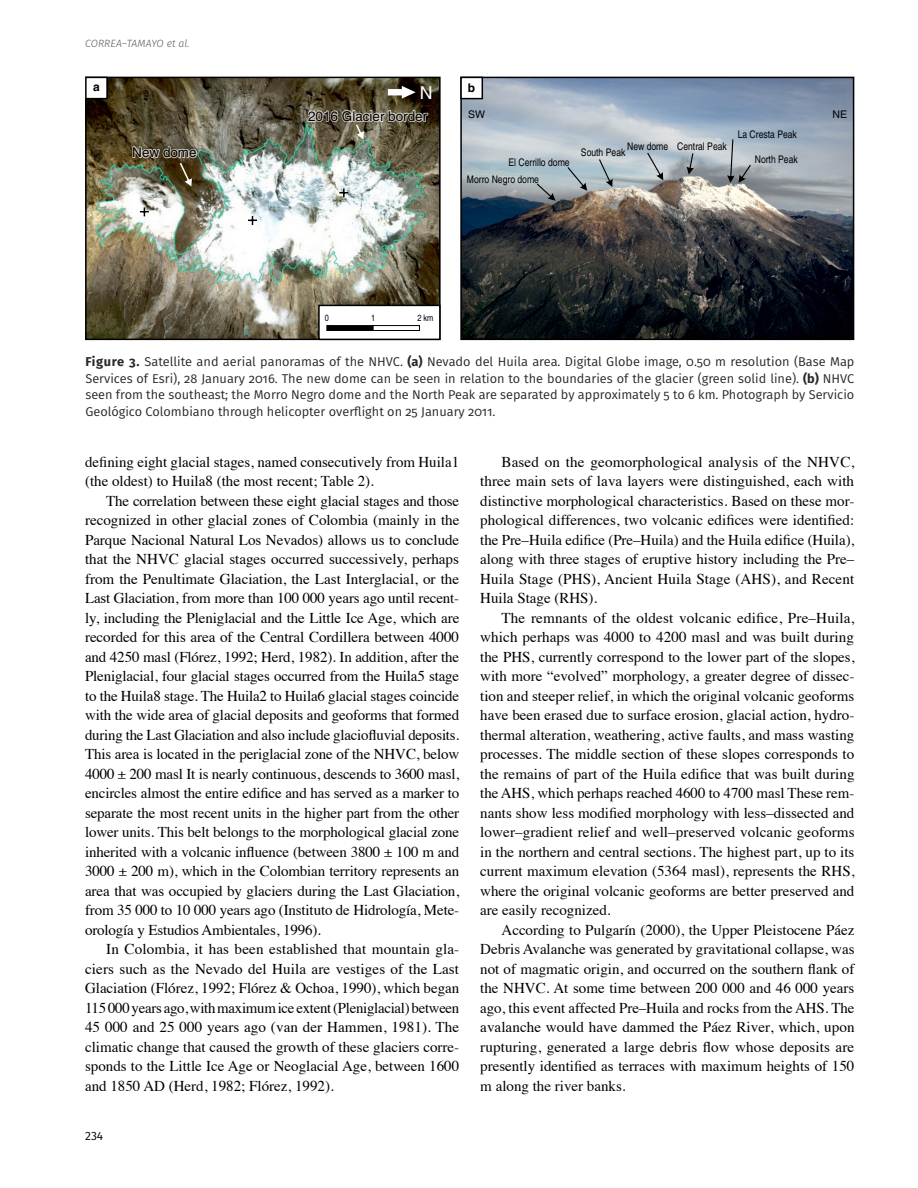
<style>
.page{position:relative;width:918px;height:1188px;background:#fff}
.page>*{position:absolute;margin:0;border:0;box-sizing:border-box;transform-origin:0 0}
.t1{font:17.7px "Helvetica";color:#fff}
.t2{font:15px/19.5px "Times";color:#000;text-align:justify}
.t3{font:13.5px "Helvetica";color:#000}
.t4{font:12.75px/16.5px "Fira Sans";color:#292829;text-align:justify}
.t5{font:12px "Fira Sans";color:#000}
.t6{font:700 12px "Helvetica";color:#000}
.t7{font:condensed 10.5px/16.5px "Helvetica";color:#000}
.t8{font:italic 300 10.5px "Fira Sans";letter-spacing:.005em;color:#58595b}
.t9{font:10.5px "Helvetica";color:#000}
.t10{font:condensed 9px "Helvetica";color:#000}
.s1{font-weight:700}
</style>
<div class="page">
<img style="left:462px;top:79px;width:390px;height:259px">
<svg style="left:647px;top:153px;width:16px;height:27px"></svg>
<svg style="left:687px;top:153px;width:7px;height:22px"></svg>
<svg style="left:599px;top:159px;width:14px;height:28px"></svg>
<svg style="left:567px;top:167px;width:20px;height:24px"></svg>
<svg style="left:537px;top:184px;width:19px;height:17px"></svg>
<svg style="left:727px;top:139px;width:24px;height:44px"></svg>
<div style="left:460px;top:77px;width:394px;height:263px;border:1px solid #000"></div>
<div style="left:461px;top:77px;width:21px;height:22px;background:#fff"></div>
<div style="left:460px;top:77px;width:23px;height:22px;border:1px solid #000"></div>
<img style="left:87px;top:79px;width:352px;height:259px">
<svg style="left:180px;top:163px;width:12px;height:23px"></svg>
<svg style="left:140px;top:207px;width:9px;height:9px"></svg>
<svg style="left:248px;top:216px;width:9px;height:9px"></svg>
<svg style="left:339px;top:188px;width:9px;height:9px"></svg>
<svg style="left:356px;top:124px;width:8px;height:15px"></svg>
<svg style="left:388px;top:86px;width:28px;height:13px"></svg>
<div style="left:85px;top:77px;width:356px;height:263px;border:1px solid #000"></div>
<div style="left:86px;top:77px;width:21px;height:22px;background:#fff"></div>
<div style="left:85px;top:77px;width:23px;height:22px;border:1px solid #000"></div>
<img style="left:341px;top:110px;width:45px;height:12px">
<img style="left:162px;top:146px;width:35px;height:12px">
<div style="left:319px;top:305px;width:121px;height:34px;background:#fff"></div>
<div style="left:318px;top:305px;width:123px;height:35px;border:1px solid #000"></div>
<hr style="left:327px;top:326px;width:46px;height:4px;background:#000">
<div style="left:327px;top:325px;width:46px;height:6px;border:1px solid #000"></div>
<div style="left:373px;top:325px;width:47px;height:6px;border:1px solid #000"></div>
<p class="t8" style="left:85px;top:36px;width:106px">CORREA–TAMAYO et al.</p>
<p class="t6" style="left:93px;top:80px;width:8px">a</p>
<p class="t1" style="left:420px;top:82px;width:14px">N</p>
<p class="t6" style="left:468px;top:81px;width:9px">b</p>
<p class="t3" style="left:308px;top:108px;width:121px">2016 Glacier border</p>
<p class="t3" style="left:132px;top:144px;width:66px">New dome</p>
<p class="t9" style="left:468px;top:108px;width:18px">SW</p>
<p class="t9" style="left:833px;top:108px;width:16px">NE</p>
<p class="t7" style="left:627px;top:138px;width:43px">New dome</p>
<p class="t7" style="left:755px;top:151px;width:44px">North Peak</p>
<p class="t7" style="left:738px;top:125px;width:61px">La Cresta Peak</p>
<p class="t7" style="left:677px;top:138px;width:51px">Central Peak</p>
<p class="t7" style="left:581px;top:144px;width:46px">South Peak</p>
<p class="t7" style="left:467px;top:154px;width:104px;text-indent:42px">El Cerrillo dome<br>Morro Negro dome</p>
<p class="t10" style="left:325px;top:312px;width:6px">0</p>
<p class="t10" style="left:371px;top:312px;width:6px">1</p>
<p class="t10" style="left:417px;top:312px;width:17px">2 km</p>
<p class="t4" style="left:85px;top:353px;width:771px"><span class="s1">Figure 3.</span> Satellite and aerial panoramas of the NHVC. <span class="s1">(a)</span> Nevado del Huila area. Digital Globe image, 0.50 m resolution (Base Map Services of Esri), 28 January 2016. The new dome can be seen in relation to the boundaries of the glacier (green solid line). <span class="s1">(b)</span> NHVC seen from the southeast; the Morro Negro dome and the North Peak are separated by approximately 5 to 6 km. Photograph by Servicio Geológico Colombiano through helicopter overflight on 25 January 2011.</p>
<p class="t2" style="left:85px;top:450px;width:376px">defining eight glacial stages, named consecutively from Huila1 (the oldest) to Huila8 (the most recent; Table 2).</p>
<p class="t2" style="left:85px;top:489px;width:376px;text-indent:21px">The correlation between these eight glacial stages and those recognized in other glacial zones of Colombia (mainly in the Parque Nacional Natural Los Nevados) allows us to conclude that the NHVC glacial stages occurred successively, perhaps from the Penultimate Glaciation, the Last Interglacial, or the Last Glaciation, from more than 100 000 years ago until recent&shy;ly, including the Pleniglacial and the Little Ice Age, which are recorded for this area of the Central Cordillera between 4000 and 4250 masl (Flórez, 1992; Herd, 1982). In addition, after the Pleniglacial, four glacial stages occurred from the Huila5 stage to the Huila8 stage. The Huila2 to Huila6 glacial stages coincide with the wide area of glacial deposits and geoforms that formed during the Last Glaciation and also include glaciofluvial deposits.<br>This area is located in the periglacial zone of the NHVC, below 4000 ± 200 masl It is nearly continuous, descends to 3600 masl, encircles almost the entire edifice and has served as a marker to separate the most recent units in the higher part from the other lower units. This belt belongs to the morphological glacial zone inherited with a volcanic influence (between 3800 ± 100 m and 3000 ± 200 m), which in the Colombian territory represents an area that was occupied by glaciers during the Last Glaciation, from 35 000 to 10 000 years ago (Instituto de Hidrología, Mete&shy;orología y Estudios Ambientales, 1996).</p>
<p class="t2" style="left:85px;top:938px;width:376px;text-indent:21px">In Colombia, it has been established that mountain gla&shy;ciers such as the Nevado del Huila are vestiges of the Last Glaciation (Flórez, 1992; Flórez &amp; Ochoa, 1990), which began 115 000 years ago, with maximum ice extent (Pleniglacial) between 45 000 and 25 000 years ago (van der Hammen, 1981). The climatic change that caused the growth of these glaciers corre&shy;sponds to the Little Ice Age or Neoglacial Age, between 1600 and 1850 AD (Herd, 1982; Flórez, 1992).</p>
<p class="t2" style="left:480px;top:450px;width:376px;text-indent:21px">Based on the geomorphological analysis of the NHVC, three main sets of lava layers were distinguished, each with distinctive morphological characteristics. Based on these mor&shy;phological differences, two volcanic edifices were identified: the Pre–Huila edifice (Pre–Huila) and the Huila edifice (Huila), along with three stages of eruptive history including the Pre– Huila Stage (PHS), Ancient Huila Stage (AHS), and Recent Huila Stage (RHS).</p>
<p class="t2" style="left:480px;top:606px;width:376px;text-indent:21px">The remnants of the oldest volcanic edifice, Pre–Huila, which perhaps was 4000 to 4200 masl and was built during the PHS, currently correspond to the lower part of the slopes, with more “evolved” morphology, a greater degree of dissec&shy;tion and steeper relief, in which the original volcanic geoforms have been erased due to surface erosion, glacial action, hydro&shy;thermal alteration, weathering, active faults, and mass wasting processes. The middle section of these slopes corresponds to the remains of part of the Huila edifice that was built during the AHS, which perhaps reached 4600 to 4700 masl These rem&shy;nants show less modified morphology with less–dissected and lower–gradient relief and well–preserved volcanic geoforms in the northern and central sections. The highest part, up to its current maximum elevation (5364 masl), represents the RHS, where the original volcanic geoforms are better preserved and are easily recognized.</p>
<p class="t2" style="left:480px;top:918px;width:376px;text-indent:21px">According to Pulgarín (2000), the Upper Pleistocene Páez Debris Avalanche was generated by gravitational collapse, was not of magmatic origin, and occurred on the southern flank of the NHVC. At some time between 200 000 and 46 000 years ago, this event affected Pre–Huila and rocks from the AHS. The avalanche would have dammed the Páez River, which, upon rupturing, generated a large debris flow whose deposits are presently identified as terraces with maximum heights of 150 m along the river banks.</p>
<p class="t5" style="left:85px;top:1127px;width:20px">234</p>
</div>
